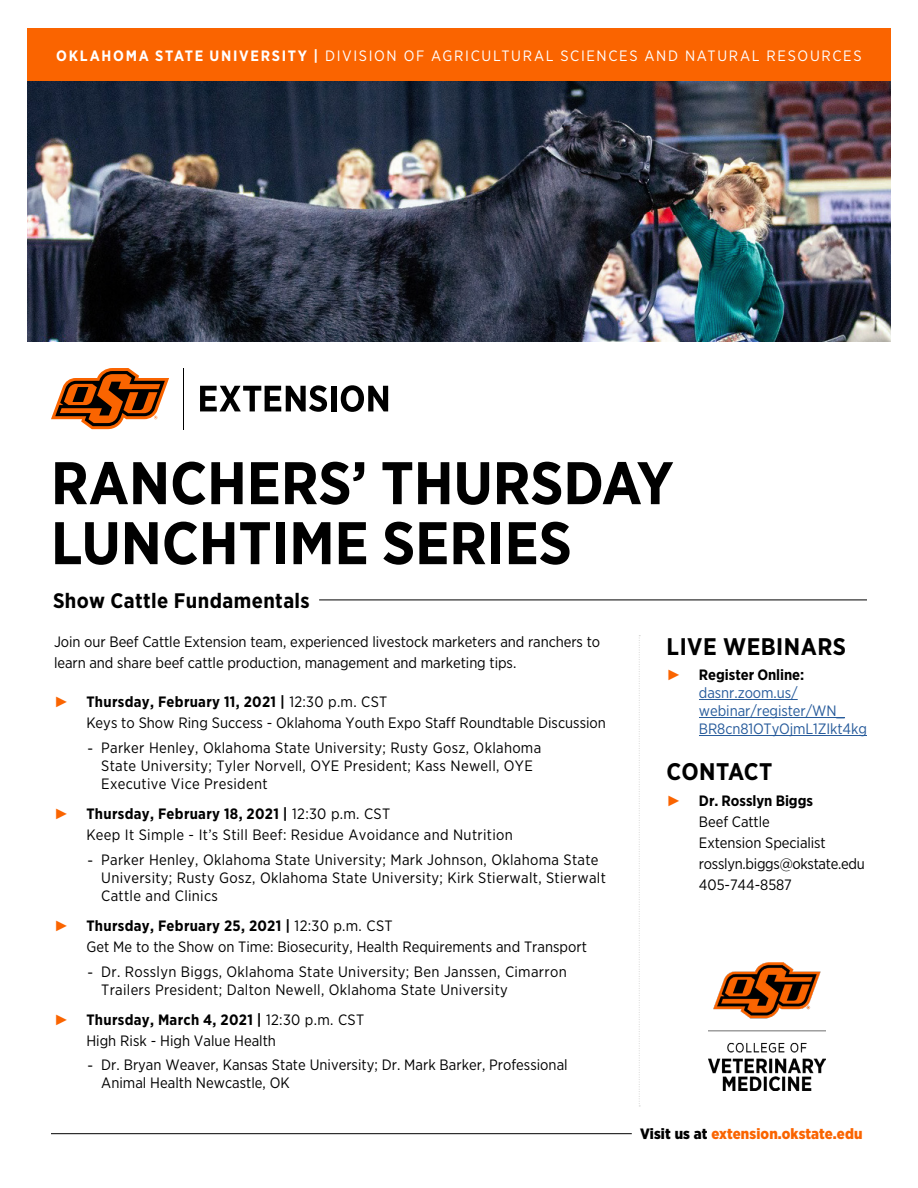
<style>
.page{position:relative;width:918px;height:1188px;background:#fff}
.page>*{position:absolute;margin:0;border:0;box-sizing:border-box;transform-origin:0 0}
.t1{font:700 60px/60px "Gotham Narrow";color:#000}
.t2{font:700 24px "Gotham Narrow";letter-spacing:.02em;color:#000}
.t3{font:700 21px "Gotham Narrow";letter-spacing:.02em;color:#000}
.t4{font:15px/18px "Gotham Narrow";letter-spacing:.02em;color:#000}
.t5{font:15px/21px "Gotham Narrow";color:#000}
.t6{font:15px/21px "Gotham Narrow";letter-spacing:-.005em;color:#000}
.t7{font:15px "Gotham Narrow";letter-spacing:.11em;color:#fff}
.t8{font:15px/18px "Gotham Narrow";letter-spacing:-.005em;color:#275b9b}
.t9{font:900 15px "Gotham Narrow";letter-spacing:.01em;color:#fa6400}
.s1{font-weight:700}
.s2{font-family:"Arial";color:#fa6400}
.s3{font-family:"Arial"}
.s4{font-weight:700;color:#000}
.s5{color:#000}
</style>
<div class="page">
<div style="left:27px;top:28px;width:864px;height:54px;background:#fa6400"></div>
<hr style="left:319px;top:600px;width:548px;height:1px;background:#000">
<hr style="left:183px;top:368px;width:1px;height:61px;background:#000">
<svg style="left:51px;top:368px;width:118px;height:61px"></svg>
<svg style="left:200px;top:385px;width:127px;height:27px"></svg>
<div style="left:331px;top:386px;width:5px;height:25px;background:#000"></div>
<svg style="left:341px;top:385px;width:47px;height:27px"></svg>
<img style="left:27px;top:82px;width:864px;height:259px">
<hr style="left:699px;top:699px;width:99px;height:1px;background:#275b9b">
<hr style="left:699px;top:717px;width:146px;height:1px;background:#275b9b">
<hr style="left:699px;top:735px;width:168px;height:1px;background:#275b9b">
<svg style="left:639px;top:635px;width:1px;height:472px"></svg>
<hr style="left:51px;top:1133px;width:581px;height:1px;background:#000">
<img style="left:708px;top:963px;width:118px;height:128px">
<p class="t7" style="left:56px;top:46px;width:807px"><span class="s1">OKLAHOMA STATE UNIVERSITY |</span> DIVISION OF AGRICULTURAL SCIENCES AND NATURAL RESOURCES</p>
<h1 class="t1" style="left:51px;top:453px;width:624px">RANCHERS’ THURSDAY<br>LUNCHTIME SERIES</h1>
<h3 class="t3" style="left:53px;top:587px;width:258px">Show Cattle Fundamentals</h3>
<p class="t6" style="left:54px;top:631px;width:548px">Join our Beef Cattle Extension team, experienced livestock marketers and ranchers to learn and share beef cattle production, management and marketing tips.</p>
<p class="t5" style="left:86px;top:691px;width:521px;text-indent:-32px"><span class="s2">►</span> <span class="s1">Thursday, February 11, 2021 |</span> 12:30 p.m. CST<br>Keys to Show Ring Success - Oklahoma Youth Expo Staff Roundtable Discussion</p>
<p class="t4" style="left:101px;top:738px;width:442px;text-indent:-14px"><span class="s3">-</span> Parker Henley, Oklahoma State University; Rusty Gosz, Oklahoma<br>State University; Tyler Norvell, OYE President; Kass Newell, OYE<br>Executive Vice President</p>
<p class="t4" style="left:86px;top:803px;width:428px;line-height:21px;text-indent:-32px"><span class="s2">►</span> <span class="s1">Thursday, February 18, 2021 |</span> 12:30 p.m. CST<br>Keep It Simple - It’s Still Beef: Residue Avoidance and Nutrition</p>
<p class="t4" style="left:101px;top:850px;width:506px;text-indent:-14px"><span class="s3">-</span> Parker Henley, Oklahoma State University; Mark Johnson, Oklahoma State<br>University; Rusty Gosz, Oklahoma State University; Kirk Stierwalt, Stierwalt<br>Cattle and Clinics</p>
<p class="t5" style="left:86px;top:915px;width:502px;text-indent:-32px"><span class="s2">►</span> <span class="s1">Thursday, February 25, 2021 |</span> 12:30 p.m. CST<br>Get Me to the Show on Time: Biosecurity, Health Requirements and Transport</p>
<p class="t4" style="left:101px;top:962px;width:467px;text-indent:-14px"><span class="s3">-</span> Dr. Rosslyn Biggs, Oklahoma State University; Ben Janssen, Cimarron<br>Trailers President; Dalton Newell, Oklahoma State University</p>
<p class="t5" style="left:86px;top:1008px;width:279px;text-indent:-32px"><span class="s2">►</span> <span class="s1">Thursday, March 4, 2021 |</span> 12:30 p.m. CST<br>High Risk - High Value Health</p>
<p class="t5" style="left:101px;top:1056px;width:468px;line-height:18px;text-indent:-14px"><span class="s3">-</span> Dr. Bryan Weaver, Kansas State University; Dr. Mark Barker, Professional<br>Animal Health Newcastle, OK</p>
<h2 class="t2" style="left:667px;top:631px;width:181px">LIVE WEBINARS</h2>
<p class="t8" style="left:699px;top:665px;width:170px;text-indent:-32px"><span class="s2">►</span> <span class="s4">Register Online: </span>dasnr.zoom.us/ webinar/register/WN_<br>BR8cn81OTyOjmL1ZIkt4kg</p>
<h2 class="t2" style="left:667px;top:756px;width:107px">CONTACT</h2>
<p class="t6" style="left:699px;top:790px;width:167px;text-indent:-32px"><span class="s2">►</span> <span class="s1">Dr. Rosslyn Biggs<br></span>Beef Cattle<br>Extension Specialist rosslyn.biggs@okstate.edu<br>405-744-8587</p>
<p class="t9" style="left:640px;top:1124px;width:224px"><span class="s5">Visit us at</span> extension.okstate.edu</p>
</div>
